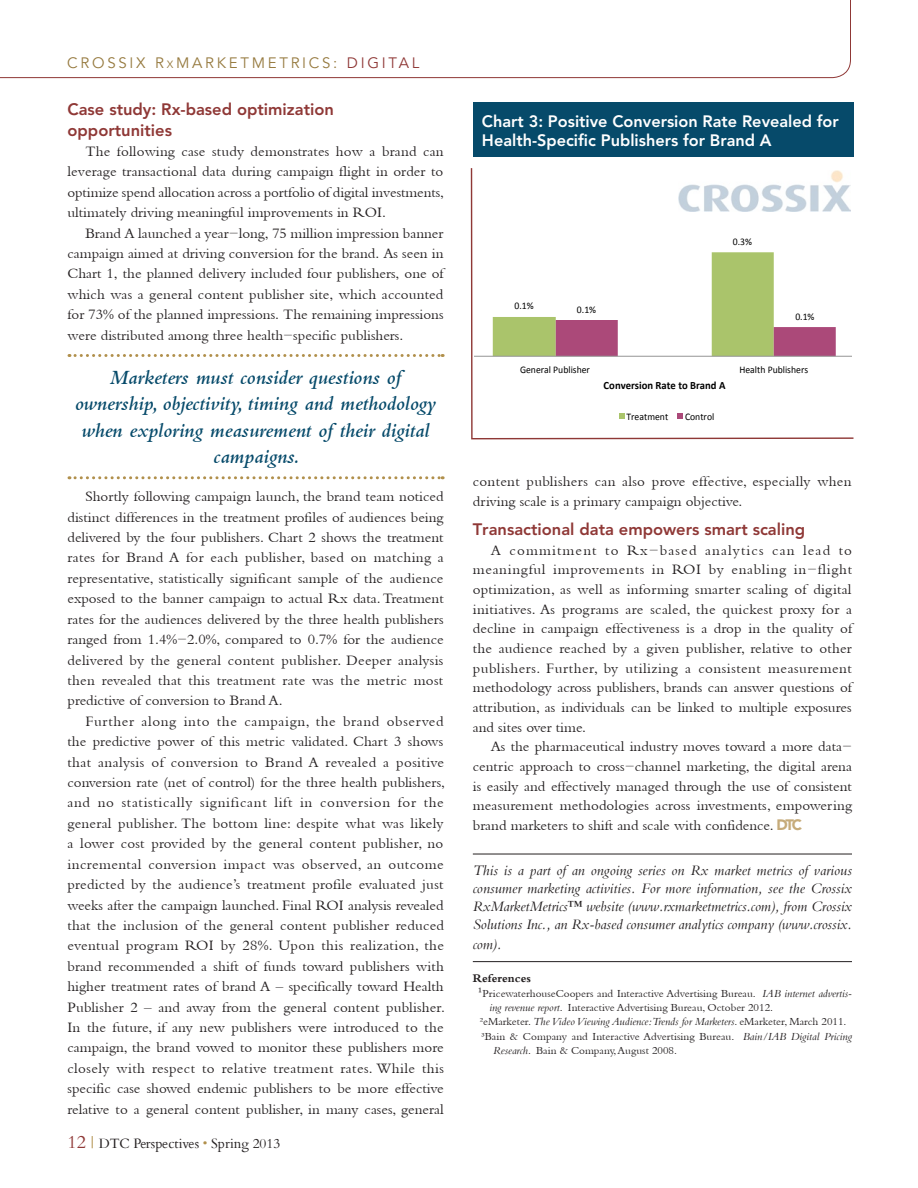
<style>
.page{position:relative;width:918px;height:1188px;background:#fff}
.page>*{position:absolute;margin:0;border:0;box-sizing:border-box;transform-origin:0 0}
.Pull_Quote-Feature{font:italic 600 21px/26.2px "Bembo";color:#064a6a;text-align:center}
.Styles_for_Word_RTF{font:800 16.5px/18.8px "Avenir";color:#fff}
.Subhead_1{font:800 16.5px/20.2px "Avenir";color:#8f3836}
.Styles_for_Word_RTF-2{font:800 16.5px "Avenir";color:#8f3836}
.Body{font:15px/20.4px "Bembo";letter-spacing:.01em;color:#231f20;text-align:justify}
.Styles_for_Word_RTF-3{font:15px/20.4px "Bembo";color:#231f20;text-align:justify}
.Styles_for_Word_RTF-4{font:italic 15px/18.1px "Bembo";color:#231f20;text-align:justify}
.t1{font:15px "Avenir";letter-spacing:.18em;color:#967a3f}
.t2{font:13.5px "Cardo";color:#231f20}
.Styles_for_Word_RTF-5{font:700 12px "Bembo";color:#231f20}
.References{font:11.25px/14.4px "Bembo";color:#231f20}
.References-2{font:italic 11.25px "Bembo";color:#231f20}
.t3{font:700 11.1px "Calibri";color:#000;scale:.96 1}
.t4{font:10.05px "Calibri";color:#000;scale:.96 1}
.s1{font-size:10.5px}
.s2{color:#8f3836}
.s3{font-size:18px;color:#8f3836}
.s4{font-size:15px;color:#b1904c}
.s5{color:#b1904c}
.s6{font-family:"Avenir";font-weight:900;color:#c6ab7a}
.s7{font-size:15px}
.s8{font-style:italic}
.s9{font-style:normal}
</style>
<div class="page">
<svg style="left:0;top:0;width:851px;height:78px"></svg>
<svg style="left:69px;top:354px;width:374px;height:3px"></svg>
<svg style="left:69px;top:476px;width:374px;height:3px"></svg>
<hr style="left:473px;top:854px;width:379px;height:1px;background:#231f20">
<hr style="left:473px;top:961px;width:379px;height:1px;background:#231f20">
<svg style="left:470px;top:168px;width:384px;height:272px"></svg>
<svg style="left:475px;top:229px;width:377px;height:195px"></svg>
<div style="left:473px;top:103px;width:381px;height:54px;background:#064a6a"></div>
<img style="left:678px;top:170px;width:172px;height:42px">
<p class="t1" style="left:67px;top:54px;width:353px">CROSSIX R<span class="s1">x</span>MARKETMETRICS: <span class="s2">DIGITAL</span></p>
<p class="Subhead_1" style="left:68px;top:99px;width:268px">Case study: Rx-based optimization opportunities</p>
<p class="Styles_for_Word_RTF-3" style="left:68px;top:141px;width:378px;text-indent:18px">The following case study demonstrates how a brand can leverage transactional data during campaign flight in order to optimize spend allocation across a portfolio of digital investments, ultimately driving meaningful improvements in ROI.</p>
<p class="Styles_for_Word_RTF-3" style="left:68px;top:222px;width:378px;text-indent:18px">Brand A launched a year-long, 75 million impression banner campaign aimed at driving conversion for the brand. As seen in Chart 1, the planned delivery included four publishers, one of which was a general content publisher site, which accounted for 73% of the planned impressions. The remaining impressions were distributed among three health-specific publishers.</p>
<p class="Pull_Quote-Feature" style="left:75px;top:364px;width:362px">Marketers must consider questions of ownership, objectivity, timing and methodology when exploring measurement of their digital campaigns.</p>
<p class="Body" style="left:68px;top:486px;width:378px;text-indent:18px">Shortly following campaign launch, the brand team noticed distinct differences in the treatment profiles of audiences being delivered by the four publishers. Chart 2 shows the treatment rates for Brand A for each publisher, based on matching a representative, statistically significant sample of the audience exposed to the banner campaign to actual Rx data. Treatment rates for the audiences delivered by the three health publishers ranged from 1.4%-2.0%, compared to 0.7% for the audience delivered by the general content publisher. Deeper analysis then revealed that this treatment rate was the metric most predictive of conversion to Brand A.</p>
<p class="Body" style="left:68px;top:711px;width:379px;text-align:left;text-indent:18px">Further along into the campaign, the brand observed the predictive power of this metric validated. Chart 3 shows that analysis of conversion to Brand A revealed a positive conversion rate (net of control) for the three health publishers, and no statistically significant lift in conversion for the general publisher. The bottom line: despite what was likely a lower cost provided by the general content publisher, no incremental conversion impact was observed, an outcome predicted by the audience’s treatment profile evaluated just weeks after the campaign launched. Final ROI analysis revealed that the inclusion of the general content publisher reduced eventual program ROI by 28%. Upon this realization, the brand recommended a shift of funds toward publishers with higher treatment rates of brand A – specifically toward Health Publisher 2 – and away from the general content publisher.<br>In the future, if any new publishers were introduced to the campaign, the brand vowed to monitor these publishers more closely with respect to relative treatment rates. While this specific case showed endemic publishers to be more effective relative to a general content publisher, in many cases, general</p>
<p class="t2" style="left:68px;top:1133px;width:214px"><span class="s3">12</span> <span class="s4">|</span> DTC Perspectives <span class="s5">•</span> Spring 2013</p>
<p class="Styles_for_Word_RTF" style="left:482px;top:112px;width:358px">Chart 3: Positive Conversion Rate Revealed for<br>Health-Specific Publishers for Brand A</p>
<p class="t4" style="left:515px;top:299px;width:22px">0.1%</p>
<p class="t4" style="left:577px;top:303px;width:22px">0.1%</p>
<p class="t4" style="left:733px;top:235px;width:22px">0.3%</p>
<p class="t4" style="left:795px;top:310px;width:22px">0.1%</p>
<p class="t4" style="left:520px;top:363px;width:74px">General Publisher</p>
<p class="t4" style="left:739px;top:363px;width:73px">Health Publishers</p>
<p class="t3" style="left:604px;top:379px;width:128px">Conversion Rate to Brand A</p>
<p class="t4" style="left:627px;top:411px;width:45px">Treatment</p>
<p class="t4" style="left:685px;top:411px;width:32px">Control</p>
<p class="Body" style="left:473px;top:471px;width:380px;line-height:19.8px">content publishers can also prove effective, especially when driving scale is a primary campaign objective.</p>
<p class="Styles_for_Word_RTF-2" style="left:473px;top:519px;width:334px">Transactional data empowers smart scaling</p>
<p class="Body" style="left:473px;top:540px;width:381px;line-height:19.6px;text-indent:18px">A commitment to Rx-based analytics can lead to meaningful improvements in ROI by enabling in-flight optimization, as well as informing smarter scaling of digital initiatives. As programs are scaled, the quickest proxy for a decline in campaign effectiveness is a drop in the quality of the audience reached by a given publisher, relative to other publishers. Further, by utilizing a consistent measurement methodology across publishers, brands can answer questions of attribution, as individuals can be linked to multiple exposures and sites over time.</p>
<p class="Body" style="left:473px;top:736px;width:381px;line-height:19.6px;text-indent:18px">As the pharmaceutical industry moves toward a more data&shy;centric approach to cross-channel marketing, the digital arena is easily and effectively managed through the use of consistent measurement methodologies across investments, empowering brand marketers to shift and scale with confidence. <span class="s6">DTC</span></p>
<p class="Styles_for_Word_RTF-4" style="left:473px;top:860px;width:381px">This is a part of an ongoing series on Rx market metrics of various consumer marketing activities. For more information, see the Crossix RxMarketMetrics™ website (www.rxmarketmetrics.com), from Crossix Solutions Inc., an Rx-based consumer analytics company (www.crossix.</p>
<p class="Styles_for_Word_RTF-4" style="left:473px;top:935px;width:30px">com).</p>
<p class="Styles_for_Word_RTF-5" style="left:473px;top:971px;width:60px">References</p>
<p class="References" style="left:489px;top:986px;width:364px;text-indent:-11px"><span class="s7">¹</span>PricewaterhouseCoopers and Interactive Advertising Bureau. <span class="s8">IAB internet advertis&shy;ing revenue report</span>. Interactive Advertising Bureau, October 2012.</p>
<p class="References-2" style="left:480px;top:1015px;width:368px"><span class="s9">²eMarketer.</span> The Video Viewing Audience: Trends for Marketers<span class="s9">. eMarketer, March 2011.</span></p>
<p class="References" style="left:493px;top:1029px;width:360px;text-indent:-12px">³Bain &amp; Company and Interactive Advertising Bureau. <span class="s8">Bain/IAB Digital Pricing<br>Research</span>. Bain &amp; Company, August 2008.</p>
</div>
